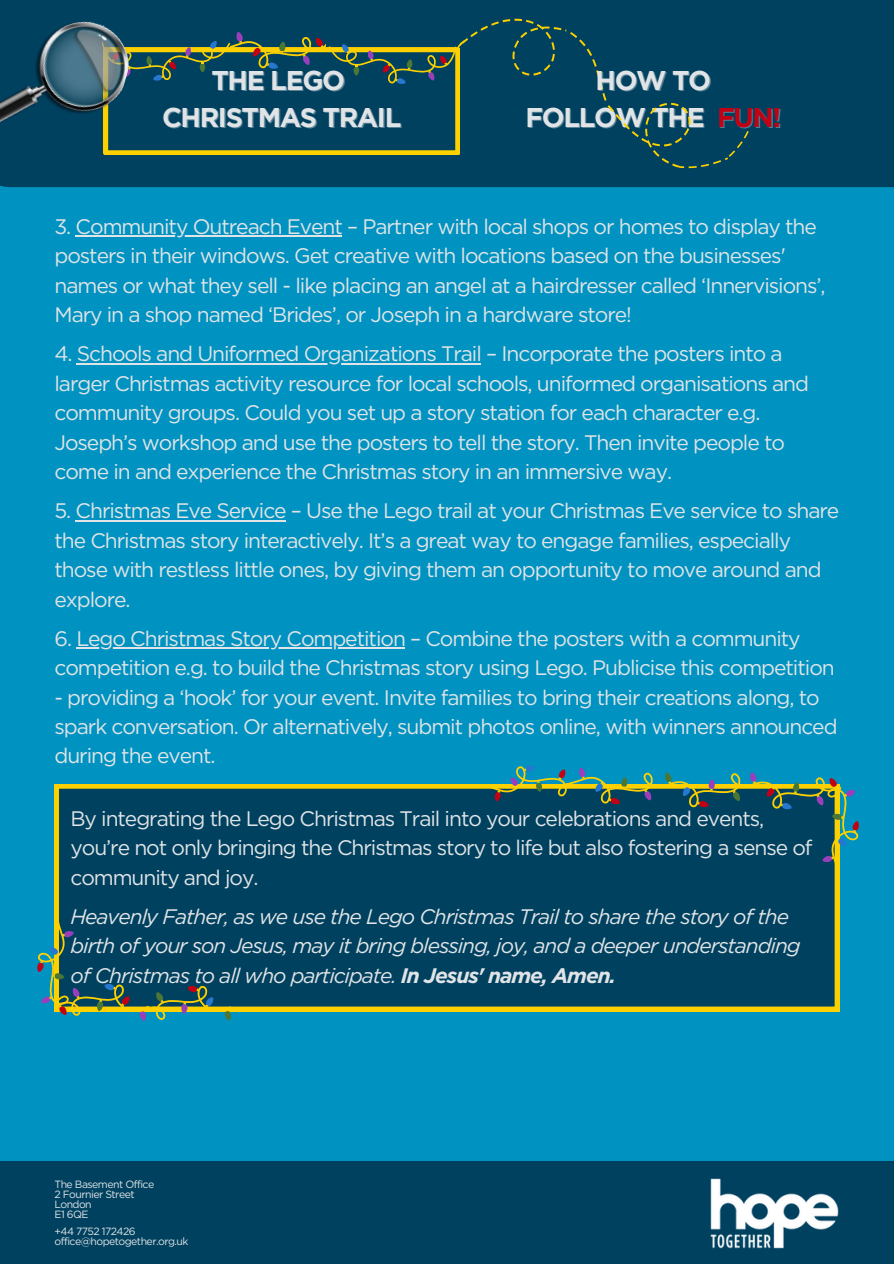
<style>
.page{position:relative;width:894px;height:1264px;background:#fff}
.page>*{position:absolute;margin:0;border:0;box-sizing:border-box;transform-origin:0 0}
.t1{font:700 27px "Gotham";letter-spacing:-.05em;color:#e0e4e6}
.t2{font:21px/29.4px "Gotham";letter-spacing:-.05em;color:#e0e4e6}
.t3{font:italic 21px/29.4px "Gotham";letter-spacing:-.05em;color:#e0e4e6}
.t4{font:10.5px "Gotham";letter-spacing:-.05em;color:#e0e4e6}
.s1{color:rgb(224 228 230/.4)}
.s2{font-weight:700}
</style>
<div class="page">
<div style="left:0;top:0;width:893px;height:1263px;background:#0093c2"></div>
<div style="left:0;top:1160px;width:893px;height:103px;background:#004160"></div>
<img style="left:710px;top:1178px;width:128px;height:70px">
<div style="left:54px;top:784px;width:784px;height:227px;background:#004160"></div>
<hr style="left:76px;top:235px;width:266px;height:2px;background:#e0e4e6">
<hr style="left:77px;top:362px;width:404px;height:2px;background:#e0e4e6">
<hr style="left:76px;top:519px;width:209px;height:2px;background:#e0e4e6">
<hr style="left:76px;top:647px;width:329px;height:2px;background:#e0e4e6">
<svg style="left:487px;top:766px;width:166px;height:38px"></svg>
<svg style="left:662px;top:772px;width:197px;height:174px;background:#135667"></svg>
<svg style="left:37px;top:922px;width:194px;height:99px;background:#1c5b66"></svg>
<div style="left:0;top:0;width:893px;height:187px;background:#004160"></div>
<img style="left:0;top:0;width:103px;height:184px">
<svg style="left:103px;top:0;width:656px;height:186px;background:#0f495b"></svg>
<p class="t1" style="left:211px;top:70px;width:135px">THE LEGO</p>
<p class="t1" style="left:162px;top:107px;width:241px">CHRISTMAS TRAIL</p>
<p class="t1" style="left:595px;top:70px;width:117px">HOW TO</p>
<h2 class="t1" style="left:525px;top:107px;width:258px">FOLLOW THE <span class="s1">FUN!</span></h2>
<p class="t2" style="left:54px;top:211px;width:763px">3. Community Outreach Event – Partner with local shops or homes to display the</p>
<p class="t2" style="left:54px;top:241px;width:772px">posters in their windows. Get creative with locations based on the businesses' names or what they sell - like placing an angel at a hairdresser called ‘Innervisions’,<br>Mary in a shop named ‘Brides’, or Joseph in a hardware store!</p>
<p class="t2" style="left:54px;top:339px;width:729px">4. Schools and Uniformed Organizations Trail – Incorporate the posters into a</p>
<p class="t2" style="left:54px;top:368px;width:755px">larger Christmas activity resource for local schools, uniformed organisations and community groups. Could you set up a story station for each character e.g.<br>Joseph’s workshop and use the posters to tell the story. Then invite people to come in and experience the Christmas story in an immersive way.</p>
<p class="t2" style="left:54px;top:496px;width:786px">5. Christmas Eve Service – Use the Lego trail at your Christmas Eve service to share</p>
<p class="t2" style="left:54px;top:525px;width:768px">the Christmas story interactively. It’s a great way to engage families, especially those with restless little ones, by giving them an opportunity to move around and explore.</p>
<p class="t2" style="left:54px;top:623px;width:747px">6. Lego Christmas Story Competition – Combine the posters with a community</p>
<p class="t2" style="left:54px;top:653px;width:781px">competition e.g. to build the Christmas story using Lego. Publicise this competition</p>
<p class="t2" style="left:54px;top:682px;width:784px">- providing a ‘hook’ for your event. Invite families to bring their creations along, to spark conversation. Or alternatively, submit photos online, with winners announced during the event.</p>
<p class="t2" style="left:70px;top:803px;width:743px">By integrating the Lego Christmas Trail into your celebrations and events, you’re not only bringing the Christmas story to life but also fostering a sense of community and joy.</p>
<p class="t3" style="left:70px;top:901px;width:731px">Heavenly Father, as we use the Lego Christmas Trail to share the story of the birth of your son Jesus, may it bring blessing, joy, and a deeper understanding of Christmas to all who participate. <span class="s2">In Jesus' name, Amen.</span></p>
<p class="t4" style="left:54px;top:1177px;width:101px">The Basement Office</p>
<p class="t4" style="left:54px;top:1187px;width:82px">2 Fournier Street</p>
<p class="t4" style="left:54px;top:1197px;width:39px">London</p>
<p class="t4" style="left:54px;top:1207px;width:36px">E1 6QE</p>
<p class="t4" style="left:54px;top:1224px;width:83px">+44 7752 172426</p>
<h2 class="t4" style="left:54px;top:1234px;width:135px">office@hopetogether.org.uk</h2>
</div>
